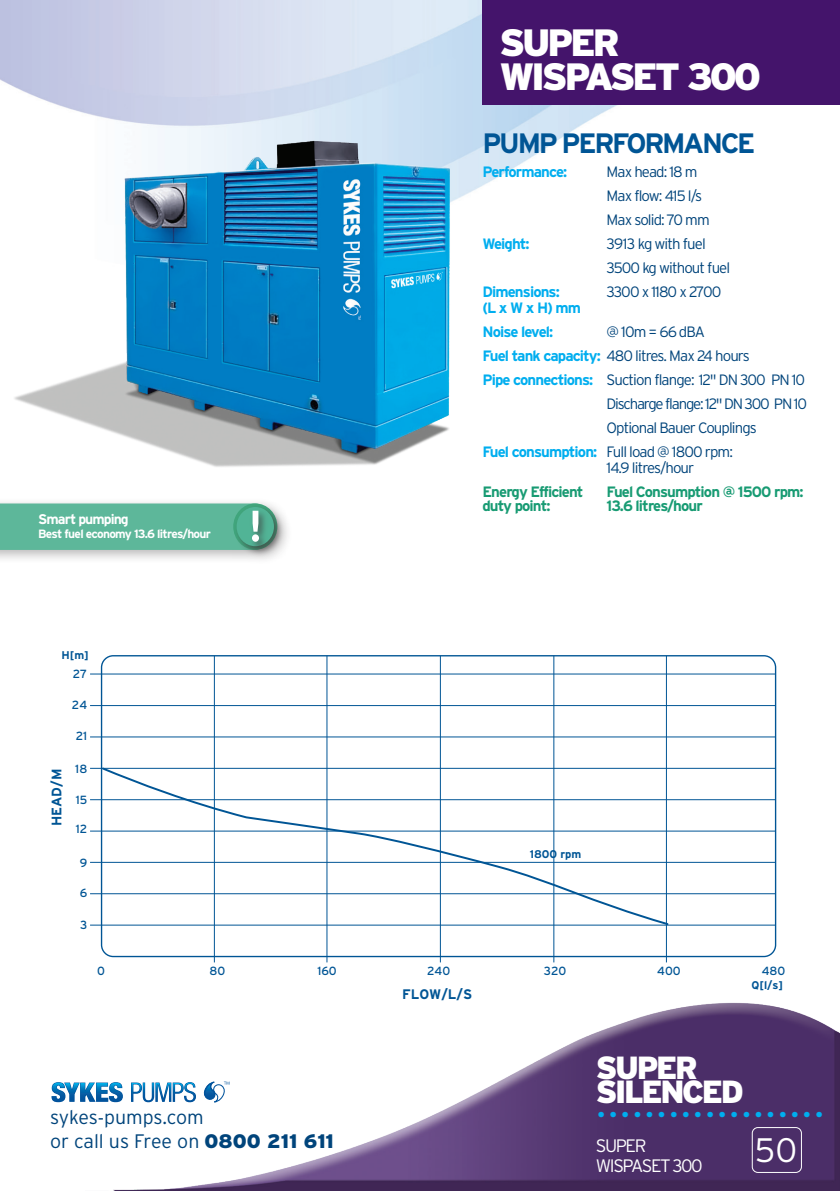
<style>
.page{position:relative;width:840px;height:1191px;background:#fff}
.page>*{position:absolute;margin:0;border:0;box-sizing:border-box;transform-origin:0 0}
.t1{font:900 38px "Interstate";letter-spacing:-.08em;color:#fff}
.t2{font:300 34px "Interstate";color:#fff}
.t3{font:900 32px/24px "Interstate";letter-spacing:-.075em;color:#fff}
.t4{font:700 28px "Interstate";letter-spacing:-.08em;color:#005595}
.t5{font:900 24px "Interstate";color:#00aeef}
.t6{font:300 19.6px/23.4px "Interstate";color:#00447b}
.t7{font:300 18px/20px "Interstate";letter-spacing:-.08em;color:#fff}
.t8{font:300 15px/24px "Interstate";letter-spacing:-.06em;color:#00447b}
.t9{font:700 15px "Interstate";letter-spacing:-.06em;color:#189b73}
.t10{font:700 15px/24px "Interstate";letter-spacing:-.06em;color:#00aeef}
.t11{font:300 15px "Interstate";letter-spacing:-.08em;color:#00447b}
.t12{font:700 14px "Interstate";letter-spacing:-.07em;color:#fff}
.t13{font:700 13.8px "Interstate";color:#005595}
.t14{font:700 12px "Interstate";letter-spacing:-.06em;color:#fff}
.t15{font:12px "Interstate";color:#005595}
.t16{font:11.8px "Interstate";color:#005595}
.t17{font:700 11.2px "Interstate";color:#005595}
.s1{font-weight:700;color:#00aeef}
.s2{font-weight:900}
</style>
<div class="page">
<img style="left:113px;top:1002px;width:726px;height:189px">
<div style="left:482px;top:0;width:357px;height:105px;background:#44146b"></div>
<div style="left:40px;top:1075px;width:207px;height:34px;background:#fff"></div>
<svg style="left:51px;top:1082px;width:72px;height:20px"></svg>
<svg style="left:203px;top:1081px;width:26px;height:21px"></svg>
<svg style="left:131px;top:1082px;width:65px;height:20px"></svg>
<div style="left:751px;top:1127px;width:50px;height:45px;border:1px solid #fff;border-radius:6px"></div>
<img style="left:13px;top:125px;width:492px;height:343px">
<hr style="left:214px;top:656px;width:1px;height:306px;background:#005595">
<hr style="left:326px;top:656px;width:1px;height:306px;background:#005595">
<hr style="left:440px;top:656px;width:1px;height:306px;background:#005595">
<hr style="left:553px;top:656px;width:1px;height:306px;background:#005595">
<hr style="left:665px;top:656px;width:1px;height:306px;background:#005595">
<hr style="left:90px;top:924px;width:685px;height:1px;background:#005595">
<hr style="left:90px;top:893px;width:685px;height:1px;background:#005595">
<hr style="left:90px;top:862px;width:685px;height:1px;background:#005595">
<hr style="left:90px;top:830px;width:685px;height:1px;background:#005595">
<hr style="left:90px;top:799px;width:685px;height:1px;background:#005595">
<hr style="left:90px;top:768px;width:685px;height:1px;background:#005595">
<hr style="left:90px;top:736px;width:685px;height:1px;background:#005595">
<hr style="left:90px;top:705px;width:685px;height:1px;background:#005595">
<hr style="left:90px;top:673px;width:685px;height:1px;background:#005595">
<svg style="left:100px;top:766px;width:569px;height:160px"></svg>
<div style="left:0;top:496px;width:295px;height:72px;background:#231f20;opacity:.43"></div>
<img style="left:232px;top:502px;width:54px;height:56px">
<div style="left:236px;top:507px;width:38px;height:39px;background:#51b496;border-radius:50%"></div>
<img style="left:247px;top:506px;width:24px;height:48px">
<svg style="left:0;top:503px;width:260px;height:47px;background:#5fb79a"></svg>
<h1 class="t1" style="left:499px;top:21px;width:122px">SUPER</h1>
<p class="t12" style="left:38px;top:512px;width:92px">Smart pumping</p>
<p class="t14" style="left:38px;top:527px;width:174px">Best fuel economy 13.6 litres/hour</p>
<p class="t17" style="left:61px;top:648px;width:29px">H[m]</p>
<p class="t16" style="left:73px;top:667px;width:16px">27</p>
<p class="t16" style="left:72px;top:698px;width:17px">24</p>
<p class="t13" style="left:49px;top:826px;width:59px;rotate:-90deg">HEAD/M</p>
<p class="t16" style="left:76px;top:729px;width:13px">21</p>
<p class="t16" style="left:75px;top:762px;width:13px">18</p>
<p class="t16" style="left:76px;top:793px;width:13px">15</p>
<p class="t16" style="left:76px;top:822px;width:13px">12</p>
<p class="t16" style="left:80px;top:856px;width:9px">9</p>
<p class="t16" style="left:80px;top:886px;width:9px">6</p>
<p class="t16" style="left:80px;top:918px;width:9px">3</p>
<h1 class="t1" style="left:499px;top:55px;width:263px">WISPASET 300</h1>
<h1 class="t1" style="left:686px;top:55px;width:66px">100</h1>
<h3 class="t4" style="left:482px;top:128px;width:274px">PUMP PERFORMANCE</h3>
<p class="t10" style="left:482px;top:160px;width:86px">Performance:</p>
<p class="t8" style="left:606px;top:160px;width:105px">Max head: 18 m<br>Max flow: 415 l/s<br>Max solid: 70 mm</p>
<p class="t10" style="left:482px;top:232px;width:49px">Weight:</p>
<p class="t8" style="left:606px;top:232px;width:125px">3913 kg with fuel<br>3500 kg without fuel</p>
<p class="t10" style="left:482px;top:280px;width:79px">Dimensions:</p>
<p class="t8" style="left:606px;top:280px;width:116px">3300 x 1180 x 2700</p>
<p class="t10" style="left:482px;top:296px;width:100px">(L x W x H) mm<br>Noise level:</p>
<p class="t8" style="left:606px;top:320px;width:100px">@ 10m = 66 dBA</p>
<p class="t8" style="left:482px;top:344px;width:269px"><span class="s1">Fuel tank capacity:</span> 480 litres. Max 24 hours</p>
<p class="t8" style="left:482px;top:368px;width:324px"><span class="s1">Pipe connections:</span> Suction flange: 12" DN 300 PN 10</p>
<p class="t11" style="left:606px;top:395px;width:202px">Discharge flange: 12" DN 300 PN 10</p>
<p class="t8" style="left:606px;top:416px;width:152px">Optional Bauer Couplings</p>
<p class="t8" style="left:482px;top:440px;width:252px"><span class="s1">Fuel consumption:</span> Full load @ 1800 rpm:</p>
<p class="t8" style="left:606px;top:456px;width:89px">14.9 litres/hour</p>
<p class="t9" style="left:482px;top:484px;width:103px">Energy Efficient</p>
<p class="t9" style="left:606px;top:484px;width:198px">Fuel Consumption @ 1500 rpm:</p>
<p class="t9" style="left:482px;top:498px;width:70px">duty point:</p>
<p class="t9" style="left:606px;top:498px;width:98px">13.6 litres/hour</p>
<p class="t17" style="left:529px;top:847px;width:53px">1800 rpm</p>
<p class="t16" style="left:97px;top:964px;width:9px">0</p>
<p class="t16" style="left:209px;top:964px;width:17px">80</p>
<p class="t16" style="left:317px;top:964px;width:21px">160</p>
<p class="t16" style="left:427px;top:964px;width:25px">240</p>
<p class="t16" style="left:543px;top:964px;width:24px">320</p>
<p class="t16" style="left:656px;top:964px;width:25px">400</p>
<p class="t16" style="left:761px;top:964px;width:25px">480</p>
<p class="t17" style="left:751px;top:978px;width:33px">Q[l/s]</p>
<p class="t13" style="left:402px;top:986px;width:71px">FLOW/L/S</p>
<h3 class="t6" style="left:50px;top:1105px;width:285px">sykes-pumps.com<br>or call us Free on <span class="s2">0800 211 611</span></h3>
<p class="t15" style="left:157px;top:1127px;width:17px">25</p>
<h3 class="t3" style="left:595px;top:1055px;width:149px">SUPER<br>SILENCED</h3>
<h3 class="t5" style="left:597px;top:1095px;width:227px">...................</h3>
<p class="t7" style="left:595px;top:1135px;width:108px">SUPER<br>WISPASET 300</p>
<h2 class="t2" style="left:754px;top:1131px;width:44px">50</h2>
</div>
